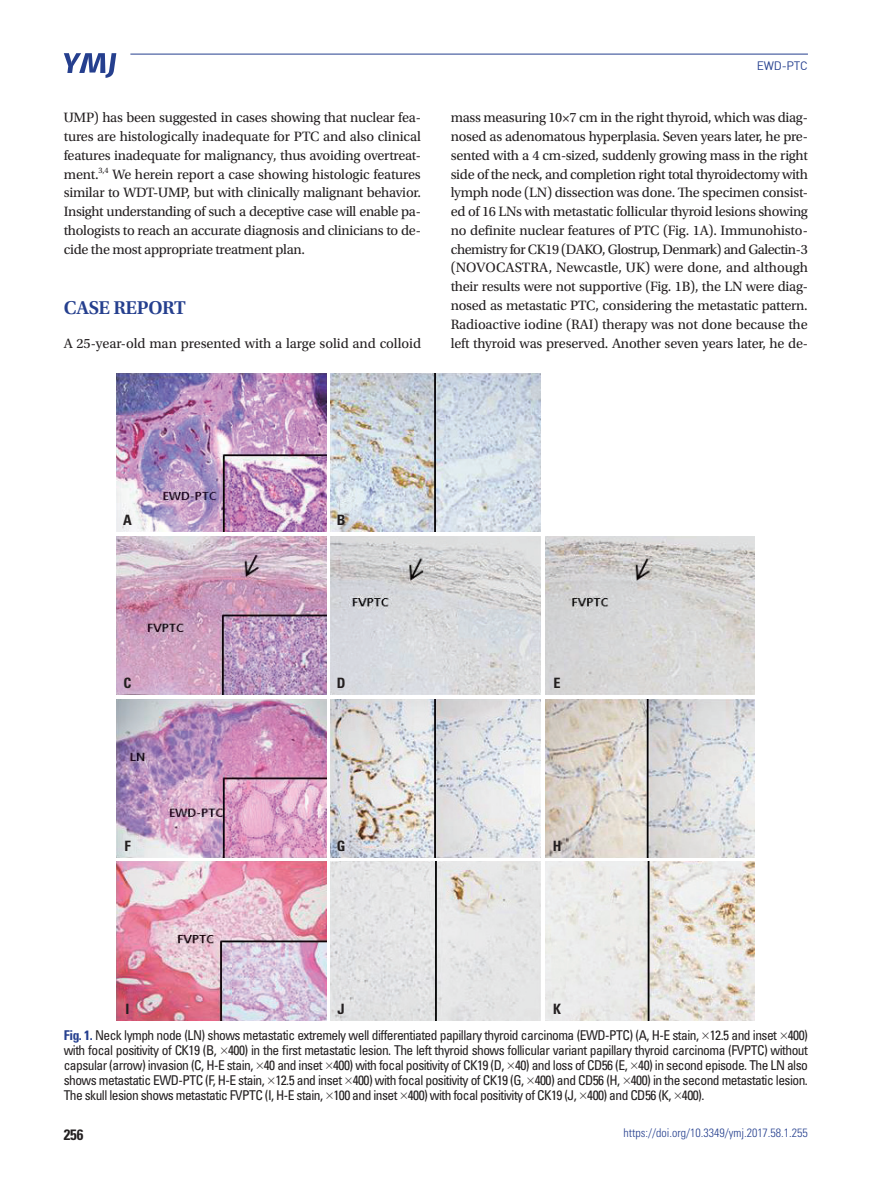
<style>
.page{position:relative;width:893px;height:1191px;background:#fff}
.page>*{position:absolute;margin:0;border:0;box-sizing:border-box;transform-origin:0 0}
.큰제목{font:600 19.5px "Utopia Std";letter-spacing:-.02em;color:#253f8e}
.t1{font:700 condensed 15px "Univers LT Std";color:#231f20}
.본문1{font:14.25px/18.8px "Utopia Std";letter-spacing:-.01em;color:#231f20;text-align:justify}
.t2{font:700 condensed 14.25px "Univers LT Std";color:#231f20}
.그림제목{font:condensed 13.5px/15px "Univers LT Std";letter-spacing:-.04em;color:#231f20;text-align:justify}
.t3{font:300 condensed 12px "Univers LT Std";color:#253f8e}
.t4{font:12px "Dinreg";letter-spacing:-.02em;color:#253f8e}
.s1{font-weight:700;color:#253f8e}
.s2{font-family:"Garamond";font-stretch:normal}
</style>
<div class="page">
<svg style="left:64px;top:53px;width:52px;height:25px"></svg>
<hr style="left:130px;top:54px;width:678px;height:1px;background:#253f8e">
<img style="left:117px;top:373px;width:210px;height:159px">
<img style="left:117px;top:536px;width:210px;height:159px">
<img style="left:117px;top:699px;width:210px;height:158px">
<img style="left:117px;top:862px;width:210px;height:158px">
<img style="left:331px;top:373px;width:210px;height:159px">
<img style="left:331px;top:536px;width:210px;height:159px">
<img style="left:331px;top:699px;width:210px;height:158px">
<img style="left:331px;top:862px;width:210px;height:158px">
<img style="left:545px;top:536px;width:210px;height:159px">
<img style="left:545px;top:699px;width:210px;height:158px">
<img style="left:545px;top:862px;width:210px;height:158px">
<p class="본문1" style="left:64px;top:109px;width:359px">UMP) has been suggested in cases showing that nuclear fea&shy;tures are histologically inadequate for PTC and also clinical features inadequate for malignancy, thus avoiding overtreat&shy;ment.<sup>3,4</sup> We herein report a case showing histologic features similar to WDT-UMP, but with clinically malignant behavior.<br>Insight understanding of such a deceptive case will enable pa&shy;thologists to reach an accurate diagnosis and clinicians to de&shy;cide the most appropriate treatment plan.</p>
<p class="큰제목" style="left:64px;top:297px;width:124px">CASE REPORT</p>
<p class="본문1" style="left:64px;top:334px;width:359px">A 25-year-old man presented with a large solid and colloid</p>
<p class="t4" style="left:757px;top:58px;width:52px">EWD-PTC</p>
<p class="본문1" style="left:451px;top:109px;width:359px">mass measuring 10×7 cm in the right thyroid, which was diag&shy;nosed as adenomatous hyperplasia. Seven years later, he pre&shy;sented with a 4 cm-sized, suddenly growing mass in the right side of the neck, and completion right total thyroidectomy with lymph node (LN) dissection was done. The specimen consist&shy;ed of 16 LNs with metastatic follicular thyroid lesions showing no definite nuclear features of PTC (Fig. 1A). Immunohisto&shy;chemistry for CK19 (DAKO, Glostrup, Denmark) and Galectin-3 (NOVOCASTRA, Newcastle, UK) were done, and although their results were not supportive (Fig. 1B), the LN were diag&shy;nosed as metastatic PTC, considering the metastatic pattern.<br>Radioactive iodine (RAI) therapy was not done because the left thyroid was preserved. Another seven years later, he de-</p>
<p class="t2" style="left:123px;top:511px;width:10px">A</p>
<p class="t2" style="left:337px;top:511px;width:10px">B</p>
<p class="t2" style="left:124px;top:674px;width:9px">C</p>
<p class="t2" style="left:124px;top:837px;width:8px">F</p>
<p class="t2" style="left:337px;top:674px;width:10px">D</p>
<p class="t2" style="left:553px;top:674px;width:9px">E</p>
<p class="t2" style="left:337px;top:837px;width:10px">G</p>
<p class="t2" style="left:553px;top:837px;width:10px">H</p>
<p class="t2" style="left:337px;top:1000px;width:9px">J</p>
<p class="t2" style="left:553px;top:1000px;width:9px">K</p>
<p class="그림제목" style="left:64px;top:1027px;width:746px"><span class="s1">Fig. 1.</span> Neck lymph node (LN) shows metastatic extremely well differentiated papillary thyroid carcinoma (EWD-PTC) (A, H-E stain, <span class="s2">×</span>12.5 and inset <span class="s2">×</span>400) with focal positivity of CK19 (B, <span class="s2">×</span>400) in the first metastatic lesion. The left thyroid shows follicular variant papillary thyroid carcinoma (FVPTC) without capsular (arrow) invasion (C, H-E stain, <span class="s2">×</span>40 and inset <span class="s2">×</span>400) with focal positivity of CK19 (D, <span class="s2">×</span>40) and loss of CD56 (E, <span class="s2">×</span>40) in second episode. The LN also shows metastatic EWD-PTC (F, H-E stain, <span class="s2">×</span>12.5 and inset <span class="s2">×</span>400) with focal positivity of CK19 (G, <span class="s2">×</span>400) and CD56 (H, <span class="s2">×</span>400) in the second metastatic lesion.<br>The skull lesion shows metastatic FVPTC (I, H-E stain, <span class="s2">×</span>100 and inset <span class="s2">×</span>400) with focal positivity of CK19 (J, <span class="s2">×</span>400) and CD56 (K, <span class="s2">×</span>400).</p>
<p class="t2" style="left:126px;top:1000px;width:5px">I</p>
<p class="t1" style="left:64px;top:1125px;width:21px">256</p>
<p class="t3" style="left:623px;top:1125px;width:186px">https://doi.org/10.3349/ymj.2017.58.1.255</p>
</div>
